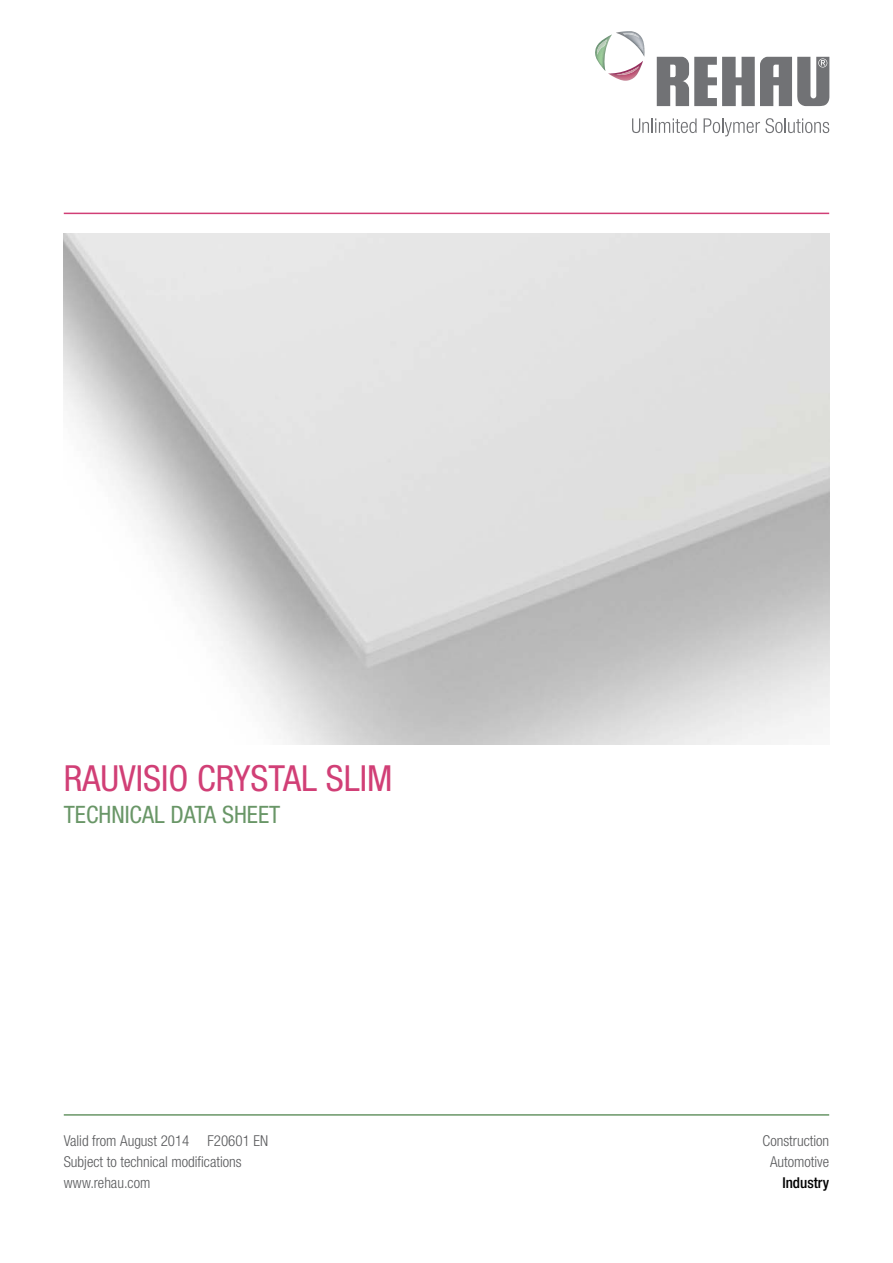
<style>
.page{position:relative;width:893px;height:1263px;background:#fff}
.page>*{position:absolute;margin:0;border:0;box-sizing:border-box;transform-origin:0 0}
.Cover_page_headline{font:condensed 36px "Helvetica Neue LTW1 G";color:#d13f76}
.Cover_page_subline{font:condensed 24px "Helvetica Neue LTW1 G";color:#699667}
.Cover_page_branding{font:300 condensed 15px "Helvetica Neue LTW1 G";color:#58595b}
.Cover_page_branding-2{font:500 condensed 15px "Helvetica Neue LTW1 G";color:#000}
</style>
<div class="page">
<hr style="left:64px;top:213px;width:765px;height:1px;background:#d13f76">
<hr style="left:64px;top:1114px;width:765px;height:2px;background:#699667">
<svg style="left:632px;top:118px;width:65px;height:15px"></svg>
<svg style="left:704px;top:118px;width:125px;height:18px"></svg>
<svg style="left:657px;top:57px;width:172px;height:49px"></svg>
<svg style="left:595px;top:31px;width:49px;height:50px"></svg>
<img style="left:597px;top:39px;width:10px;height:16px">
<img style="left:616px;top:66px;width:23px;height:9px">
<img style="left:623px;top:33px;width:16px;height:5px">
<p class="Cover_page_headline" style="left:64px;top:757px;width:330px">RAUVISIO CRYSTAL SLIM</p>
<p class="Cover_page_subline" style="left:64px;top:800px;width:218px">TECHNICAL DATA SHEET</p>
<p class="Cover_page_branding" style="left:64px;top:1132px;width:206px">Valid from August 2014 F20601 EN</p>
<p class="Cover_page_branding" style="left:64px;top:1153px;width:179px">Subject to technical modifications</p>
<p class="Cover_page_branding" style="left:64px;top:1174px;width:88px">www.rehau.com</p>
<p class="Cover_page_branding" style="left:762px;top:1132px;width:68px">Construction</p>
<p class="Cover_page_branding" style="left:770px;top:1153px;width:61px">Automotive</p>
<p class="Cover_page_branding-2" style="left:782px;top:1174px;width:48px">Industry</p>
</div>
